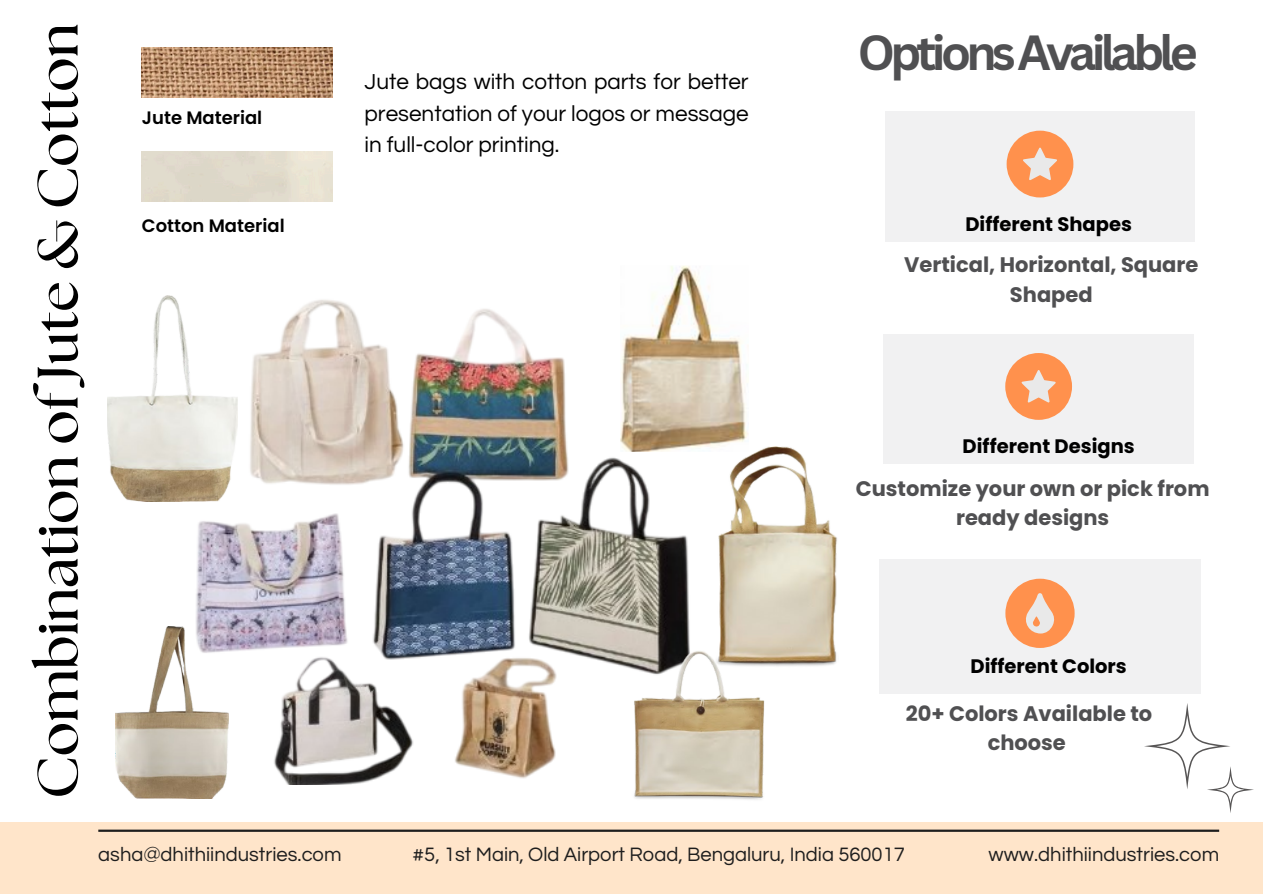
<style>
.page{position:relative;width:1263px;height:894px;background:#fff}
.page>*{position:absolute;margin:0;border:0;box-sizing:border-box;transform-origin:0 0}
.t1{font:700 56.85px "The Seasons";color:#000}
.t2{font:700 48px "Canva Sans";letter-spacing:-.1em;color:#505052}
.t3{font:31.65px "Raleway";letter-spacing:.085em;color:#1e1e1e}
.t4{font:22.5px/31.5px "Questrial";color:#000;text-align:justify}
.t5{font:700 21px/29.2px "Poppins";color:#505052;text-align:center}
.t6{font:20.1px "Questrial";color:#1e1e1e}
.t7{font:700 19.5px "Poppins";color:#000}
.t8{font:600 18px "Poppins";color:#000}
</style>
<div class="page">
<img style="left:142px;top:47px;width:191px;height:51px">
<img style="left:177px;top:300px;width:513px;height:483px">
<img style="left:631px;top:650px;width:134px;height:150px">
<img style="left:714px;top:446px;width:123px;height:221px">
<img style="left:107px;top:296px;width:131px;height:205px">
<img style="left:116px;top:626px;width:112px;height:172px">
<div style="left:0;top:822px;width:1263px;height:71px;background:#ffe5ca"></div>
<hr style="left:98px;top:829px;width:1121px;height:2px;background:#1e1e1e">
<svg style="left:1144px;top:703px;width:110px;height:110px"></svg>
<img style="left:621px;top:266px;width:128px;height:185px">
<div style="left:885px;top:112px;width:310px;height:129px;background:#f1f1f2"></div>
<div style="left:1007px;top:131px;width:66px;height:66px;background:#ff914d;border-radius:50%"></div>
<svg style="left:1023px;top:147px;width:34px;height:33px"></svg>
<div style="left:884px;top:334px;width:309px;height:129px;background:#f1f1f2"></div>
<div style="left:1005px;top:353px;width:67px;height:67px;background:#ff914d;border-radius:50%"></div>
<svg style="left:1022px;top:370px;width:34px;height:32px"></svg>
<div style="left:880px;top:559px;width:320px;height:134px;background:#f1f1f2"></div>
<div style="left:1005px;top:578px;width:70px;height:69px;background:#ff914d;border-radius:50%"></div>
<svg style="left:1026px;top:593px;width:28px;height:40px"></svg>
<h2 class="t1" style="left:32px;top:798px;width:776px;rotate:-90deg">Combination of Jute &amp; Cotton</h2>
<h4 class="t8" style="left:142px;top:105px;width:122px">Jute Material</h4>
<p class="t8" style="left:142px;top:213px;width:144px">Cotton Material</p>
<h6 class="t4" style="left:365px;top:67px;width:386px">Jute bags with cotton parts for better presentation of your logos or message in full-color printing.</h6>
<p class="t2" style="left:858px;top:19px;width:342px">OptionsAvailable</p>
<h6 class="t7" style="left:965px;top:211px;width:168px">Different Shapes</h6>
<h4 class="t5" style="left:904px;top:250px;width:296px">Vertical, Horizontal, Square<br>Shaped</h4>
<p class="t7" style="left:963px;top:433px;width:174px">Different Designs</p>
<p class="t5" style="left:856px;top:473px;width:355px">Customize your own or pick from ready designs</p>
<p class="t7" style="left:971px;top:652px;width:158px">Different Colors</p>
<h4 class="t5" style="left:906px;top:698px;width:248px">20+ Colors Available to choose</h4>
<p class="t3" style="left:99px;top:825px;width:1068px">BUSINESS COLLABORATION PROPOSAL FOR JUTE PRODUCTS</p>
<p class="t6" style="left:98px;top:844px;width:245px">asha@dhithiindustries.com</p>
<p class="t6" style="left:413px;top:844px;width:494px">#5, 1st Main, Old Airport Road, Bengaluru, India 560017</p>
<h6 class="t6" style="left:988px;top:844px;width:232px">www.dhithiindustries.com</h6>
</div>
